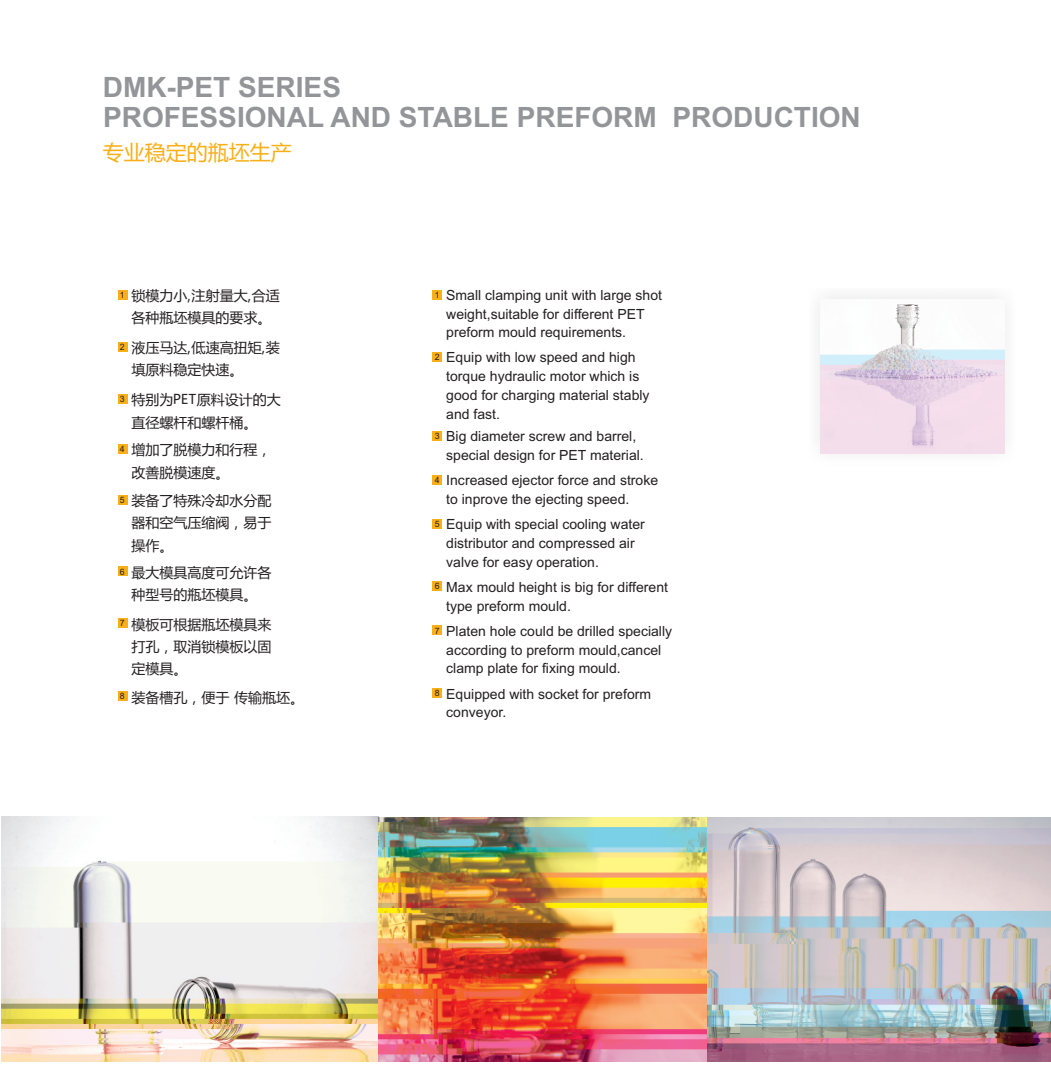
<style>
.page{position:relative;width:1051px;height:1071px;background:#fff}
.page>*{position:absolute;margin:0;border:0;box-sizing:border-box;transform-origin:0 0}
.t1{font:700 28px "Arial";color:#939598}
.t2{font:21px "Microsoft Ya Hei";color:#faaf18}
.t3{font:14px/18.7px "Arial";color:#231f20}
.t4{font:14px/22.2px "Microsoft Ya Hei";color:#231f20}
.t5{font:8.75px "Arial";color:#231f20}
</style>
<div class="page">
<div style="left:809px;top:288px;width:206px;height:177px;background:#f9f9fa"></div>
<img style="left:820px;top:304px;width:184px;height:150px">
<div style="left:117px;top:290px;width:10px;height:10px;background:#faaf18"></div>
<div style="left:117px;top:342px;width:10px;height:10px;background:#faaf18"></div>
<div style="left:117px;top:394px;width:10px;height:10px;background:#faaf18"></div>
<div style="left:117px;top:444px;width:10px;height:10px;background:#faaf18"></div>
<div style="left:117px;top:495px;width:10px;height:10px;background:#faaf18"></div>
<div style="left:117px;top:566px;width:10px;height:10px;background:#faaf18"></div>
<div style="left:117px;top:618px;width:10px;height:10px;background:#faaf18"></div>
<div style="left:117px;top:691px;width:10px;height:10px;background:#faaf18"></div>
<div style="left:432px;top:290px;width:10px;height:10px;background:#faaf18"></div>
<div style="left:432px;top:352px;width:10px;height:10px;background:#faaf18"></div>
<div style="left:432px;top:431px;width:10px;height:10px;background:#faaf18"></div>
<div style="left:432px;top:475px;width:10px;height:10px;background:#faaf18"></div>
<div style="left:432px;top:519px;width:10px;height:10px;background:#faaf18"></div>
<div style="left:432px;top:581px;width:10px;height:10px;background:#faaf18"></div>
<div style="left:432px;top:626px;width:10px;height:9px;background:#faaf18"></div>
<div style="left:432px;top:688px;width:10px;height:10px;background:#faaf18"></div>
<img style="left:1px;top:817px;width:706px;height:245px">
<img style="left:707px;top:817px;width:343px;height:245px">
<h1 class="t1" style="left:103px;top:76px;width:240px">DMK-PET SERIES</h1>
<h1 class="t1" style="left:103px;top:107px;width:759px">PROFESSIONAL AND STABLE PREFORM PRODUCTION</h1>
<h2 class="t2" style="left:103px;top:142px;width:191px">专业稳定的瓶坯生产</h2>
<p class="t4" style="left:131px;top:285px;width:150px">锁模力小,注射量大,合适各种瓶坯模具的要求。</p>
<p class="t4" style="left:131px;top:336px;width:150px">液压马达,低速高扭矩,装填原料稳定快速。</p>
<p class="t4" style="left:131px;top:389px;width:151px">特别为PET原料设计的大直径螺杆和螺杆桶。</p>
<p class="t4" style="left:131px;top:439px;width:141px">增加了脱模力和行程，改善脱模速度。</p>
<p class="t4" style="left:131px;top:490px;width:142px;text-align:justify">装备了特殊冷却水分配器和空气压缩阀，易于操作。</p>
<p class="t4" style="left:131px;top:562px;width:142px">最大模具高度可允许各种型号的瓶坯模具。</p>
<p class="t4" style="left:131px;top:614px;width:142px;text-align:justify">模板可根据瓶坯模具来打孔，取消锁模板以固定模具。</p>
<p class="t4" style="left:131px;top:686px;width:174px">装备槽孔，便于 传输瓶坯。</p>
<p class="t5" style="left:120px;top:292px;width:6px">1</p>
<p class="t5" style="left:120px;top:344px;width:6px">2</p>
<p class="t5" style="left:120px;top:396px;width:6px">3</p>
<p class="t5" style="left:120px;top:446px;width:6px">4</p>
<p class="t5" style="left:120px;top:497px;width:6px">5</p>
<p class="t5" style="left:120px;top:568px;width:6px">6</p>
<p class="t5" style="left:120px;top:620px;width:6px">7</p>
<p class="t5" style="left:120px;top:693px;width:6px">8</p>
<p class="t3" style="left:446px;top:287px;width:217px">Small clamping unit with large shot weight,suitable for different PET preform mould requirements.</p>
<p class="t3" style="left:446px;top:349px;width:205px">Equip with low speed and high torque hydraulic motor which is good for charging material stably and fast.</p>
<p class="t3" style="left:446px;top:428px;width:199px">Big diameter screw and barrel, special design for PET material.</p>
<p class="t3" style="left:446px;top:472px;width:213px">Increased ejector force and stroke to inprove the ejecting speed.</p>
<p class="t3" style="left:446px;top:516px;width:200px">Equip with special cooling water distributor and compressed air valve for easy operation.</p>
<p class="t3" style="left:446px;top:579px;width:223px">Max mould height is big for different type preform mould.</p>
<p class="t3" style="left:446px;top:623px;width:227px">Platen hole could be drilled specially according to preform mould,cancel clamp plate for fixing mould.</p>
<p class="t3" style="left:446px;top:686px;width:206px">Equipped with socket for preform conveyor.</p>
<p class="t5" style="left:434px;top:292px;width:6px">1</p>
<p class="t5" style="left:434px;top:353px;width:6px">2</p>
<p class="t5" style="left:434px;top:433px;width:6px">3</p>
<p class="t5" style="left:434px;top:476px;width:6px">4</p>
<p class="t5" style="left:434px;top:521px;width:6px">5</p>
<p class="t5" style="left:434px;top:583px;width:6px">6</p>
<p class="t5" style="left:434px;top:627px;width:6px">7</p>
<p class="t5" style="left:434px;top:690px;width:6px">8</p>
</div>
